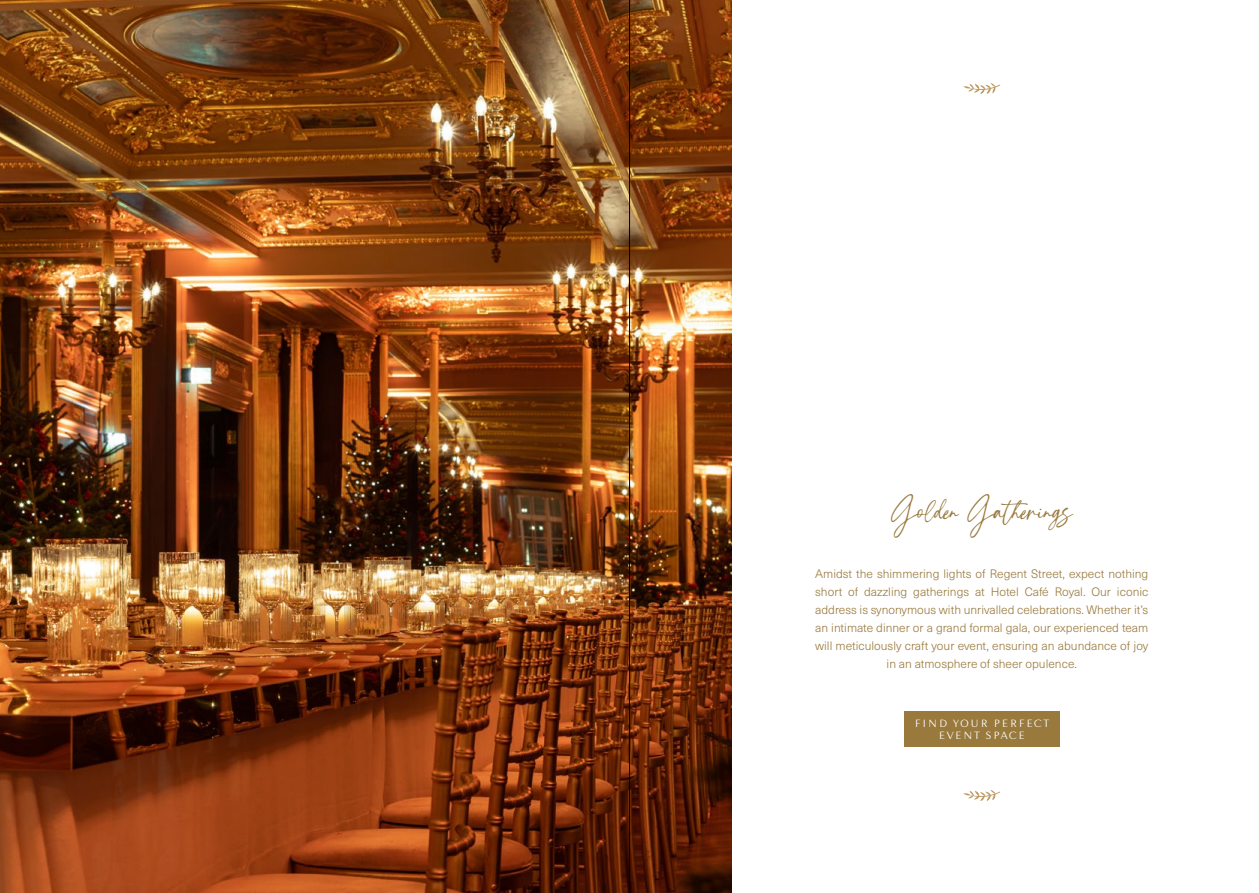
<style>
.page{position:relative;width:1259px;height:893px;background:#fff}
.page>*{position:absolute;margin:0;border:0;box-sizing:border-box;transform-origin:0 0}
.t1{font:34.5px "Tropical Country";color:#99793c}
.t2{font:300 12px/18px "Neue Haas Unica Pro";color:#99793c;text-align:center}
.t3{font:10.5px/12px "The Set";color:#fff;text-align:center}
</style>
<div class="page">
<img style="left:0;top:0;width:731px;height:893px">
<hr style="left:629px;top:0;width:1px;height:893px;background:#000">
<div style="left:904px;top:711px;width:155px;height:35px;background:#99793c"></div>
<svg style="left:963px;top:83px;width:37px;height:11px"></svg>
<svg style="left:963px;top:790px;width:37px;height:11px"></svg>
<h1 class="t1" style="left:891px;top:484px;width:183px">Golden Gatherings</h1>
<p class="t2" style="left:815px;top:565px;width:335px">Amidst the shimmering lights of Regent Street, expect nothing short of dazzling gatherings at Hotel Café Royal. Our iconic address is synonymous with unrivalled celebrations. Whether it’s an intimate dinner or a grand formal gala, our experienced team will meticulously craft your event, ensuring an abundance of joy in an atmosphere of sheer opulence.</p>
<p class="t3" style="left:913px;top:717px;width:138px">FIND YOUR PERFECT<br>EVENT SPACE</p>
</div>
